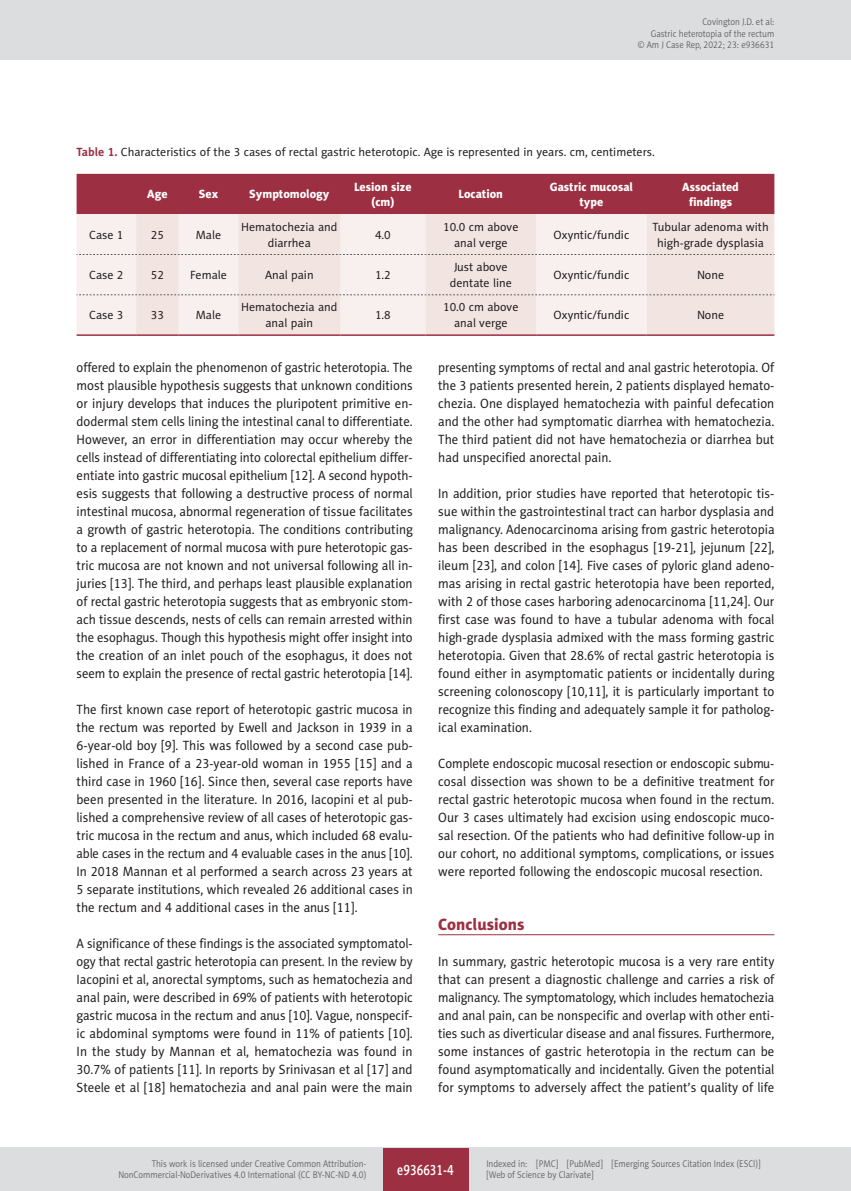
<style>
.page{position:relative;width:851px;height:1191px;background:#fff}
.page>*{position:absolute;margin:0;border:0;box-sizing:border-box;transform-origin:0 0}
.AJCR_Headline_1{font:16.5px "Naomi Sans EFN Heavy";color:#9d2f42}
.t1{font:15px "Naomi Sans EFN Medium";color:#fff;scale:.8 1}
.AJCR_Body{font:13.5px/18px "Naomi Sans EFN";color:#231f20;text-align:justify;scale:.94 1}
.AJCR_Body-2{font:13.5px/18px "Naomi Sans EFN";color:#231f20;text-align:justify;scale:.95 1}
.AJCR_Tabela_zawartos{font:12px/15.8px "Naomi Sans EFN";color:#231f20;text-align:center}
.AJCR_Tabela_tytul{font:12px "Naomi Sans EFN";color:#231f20}
.AJCR_Tabela_Head{font:12px/15.8px "Naomi Sans EFN Heavy";color:#fff;text-align:center}
.t2{font:9.75px/11.2px "Naomi Sans EFN Light";color:#57585a;text-align:right;scale:.9 1}
.s1{font-weight:700;color:#9d2f42}
</style>
<div class="page">
<hr style="left:438px;top:934px;width:336px;height:1px;background:#9d2f42">
<div style="left:77px;top:174px;width:697px;height:40px;background:#9d2f42"></div>
<div style="left:77px;top:214px;width:59px;height:120px;background:#f7f0ef"></div>
<svg style="left:136px;top:214px;width:638px;height:120px;fill:#f2e4e1"></svg>
<svg style="left:77px;top:254px;width:697px;height:1px"></svg>
<svg style="left:77px;top:294px;width:697px;height:1px"></svg>
<hr style="left:77px;top:334px;width:59px;height:2px;background:#9d2f42">
<hr style="left:136px;top:334px;width:43px;height:2px;background:#9d2f42">
<hr style="left:179px;top:334px;width:59px;height:2px;background:#9d2f42">
<hr style="left:238px;top:334px;width:102px;height:2px;background:#9d2f42">
<hr style="left:340px;top:334px;width:85px;height:2px;background:#9d2f42">
<hr style="left:425px;top:334px;width:111px;height:2px;background:#9d2f42">
<hr style="left:536px;top:334px;width:110px;height:2px;background:#9d2f42">
<hr style="left:646px;top:334px;width:128px;height:2px;background:#9d2f42">
<div style="left:0;top:0;width:850px;height:60px;background:#dcdddf"></div>
<hr style="left:850px;top:0;width:1px;height:60px;background:#dcdddf">
<div style="left:0;top:1148px;width:850px;height:43px;background:#dcdddf"></div>
<div style="left:383px;top:1147px;width:85px;height:43px;background:#9d2f42"></div>
<p class="t2" style="left:637px;top:16px;width:153px">Covington J.D. et al:<br>Gastric heterotopia of the rectum<br>© Am J Case Rep, 2022; 23: e936631</p>
<p class="AJCR_Tabela_tytul" style="left:77px;top:145px;width:579px"><span class="s1">Table 1.</span> Characteristics of the 3 cases of rectal gastric heterotopic. Age is represented in years. cm, centimeters.</p>
<p class="AJCR_Tabela_Head" style="left:147px;top:186px;width:22px">Age</p>
<p class="AJCR_Tabela_Head" style="left:199px;top:186px;width:21px">Sex</p>
<p class="AJCR_Tabela_Head" style="left:249px;top:186px;width:82px">Symptomology</p>
<p class="AJCR_Tabela_Head" style="left:354px;top:178px;width:59px">Lesion size (cm)</p>
<p class="AJCR_Tabela_Head" style="left:458px;top:186px;width:46px">Location</p>
<p class="AJCR_Tabela_Head" style="left:549px;top:178px;width:85px">Gastric mucosal type</p>
<p class="AJCR_Tabela_Head" style="left:682px;top:178px;width:58px">Associated findings</p>
<p class="AJCR_Tabela_zawartos" style="left:89px;top:227px;width:36px">Case 1</p>
<p class="AJCR_Tabela_zawartos" style="left:151px;top:227px;width:15px">25</p>
<p class="AJCR_Tabela_zawartos" style="left:196px;top:227px;width:27px">Male</p>
<p class="AJCR_Tabela_zawartos" style="left:241px;top:219px;width:98px">Hematochezia and diarrhea</p>
<p class="AJCR_Tabela_zawartos" style="left:375px;top:227px;width:17px">4.0</p>
<p class="AJCR_Tabela_zawartos" style="left:443px;top:219px;width:77px">10.0 cm above anal verge</p>
<p class="AJCR_Tabela_zawartos" style="left:553px;top:227px;width:77px">Oxyntic/fundic</p>
<p class="AJCR_Tabela_zawartos" style="left:652px;top:219px;width:118px">Tubular adenoma with high-grade dysplasia</p>
<p class="AJCR_Tabela_zawartos" style="left:89px;top:267px;width:36px">Case 2</p>
<p class="AJCR_Tabela_zawartos" style="left:151px;top:267px;width:15px">52</p>
<p class="AJCR_Tabela_zawartos" style="left:190px;top:267px;width:38px">Female</p>
<p class="AJCR_Tabela_zawartos" style="left:265px;top:267px;width:50px">Anal pain</p>
<p class="AJCR_Tabela_zawartos" style="left:375px;top:267px;width:17px">1.2</p>
<p class="AJCR_Tabela_zawartos" style="left:450px;top:259px;width:63px">Just above dentate line</p>
<p class="AJCR_Tabela_zawartos" style="left:553px;top:267px;width:77px">Oxyntic/fundic</p>
<p class="AJCR_Tabela_zawartos" style="left:697px;top:267px;width:29px">None</p>
<p class="AJCR_Tabela_zawartos" style="left:89px;top:307px;width:36px">Case 3</p>
<p class="AJCR_Tabela_zawartos" style="left:151px;top:307px;width:15px">33</p>
<p class="AJCR_Tabela_zawartos" style="left:196px;top:307px;width:27px">Male</p>
<p class="AJCR_Tabela_zawartos" style="left:241px;top:299px;width:98px">Hematochezia and anal pain</p>
<p class="AJCR_Tabela_zawartos" style="left:375px;top:307px;width:17px">1.8</p>
<p class="AJCR_Tabela_zawartos" style="left:443px;top:299px;width:77px">10.0 cm above anal verge</p>
<p class="AJCR_Tabela_zawartos" style="left:553px;top:307px;width:77px">Oxyntic/fundic</p>
<p class="AJCR_Tabela_zawartos" style="left:697px;top:307px;width:29px">None</p>
<p class="AJCR_Body" style="left:77px;top:358px;width:359px">offered to explain the phenomenon of gastric heterotopia. The most plausible hypothesis suggests that unknown conditions or injury develops that induces the pluripotent primitive en&shy;dodermal stem cells lining the intestinal canal to differentiate.<br>However, an error in differentiation may occur whereby the cells instead of differentiating into colorectal epithelium differ&shy;entiate into gastric mucosal epithelium [12]. A second hypoth&shy;esis suggests that following a destructive process of normal intestinal mucosa, abnormal regeneration of tissue facilitates a growth of gastric heterotopia. The conditions contributing to a replacement of normal mucosa with pure heterotopic gas&shy;tric mucosa are not known and not universal following all in&shy;juries [13]. The third, and perhaps least plausible explanation of rectal gastric heterotopia suggests that as embryonic stom&shy;ach tissue descends, nests of cells can remain arrested within the esophagus. Though this hypothesis might offer insight into the creation of an inlet pouch of the esophagus, it does not seem to explain the presence of rectal gastric heterotopia [14].</p>
<p class="AJCR_Body-2" style="left:77px;top:700px;width:355px">The first known case report of heterotopic gastric mucosa in the rectum was reported by Ewell and Jackson in 1939 in a 6-year-old boy [9]. This was followed by a second case pub&shy;lished in France of a 23-year-old woman in 1955 [15] and a third case in 1960 [16]. Since then, several case reports have been presented in the literature. In 2016, Iacopini et al pub&shy;lished a comprehensive review of all cases of heterotopic gas&shy;tric mucosa in the rectum and anus, which included 68 evalu&shy;able cases in the rectum and 4 evaluable cases in the anus [10].<br>In 2018 Mannan et al performed a search across 23 years at 5 separate institutions, which revealed 26 additional cases in the rectum and 4 additional cases in the anus [11].</p>
<p class="AJCR_Body" style="left:77px;top:934px;width:359px">A significance of these findings is the associated symptomatol&shy;ogy that rectal gastric heterotopia can present. In the review by Iacopini et al, anorectal symptoms, such as hematochezia and anal pain, were described in 69% of patients with heterotopic gastric mucosa in the rectum and anus [10]. Vague, nonspecif&shy;ic abdominal symptoms were found in 11% of patients [10].<br>In the study by Mannan et al, hematochezia was found in 30.7% of patients [11]. In reports by Srinivasan et al [17] and Steele et al [18] hematochezia and anal pain were the main</p>
<p class="AJCR_Body" style="left:438px;top:358px;width:359px">presenting symptoms of rectal and anal gastric heterotopia. Of the 3 patients presented herein, 2 patients displayed hemato&shy;chezia. One displayed hematochezia with painful defecation and the other had symptomatic diarrhea with hematochezia.<br>The third patient did not have hematochezia or diarrhea but had unspecified anorectal pain.</p>
<p class="AJCR_Body-2" style="left:438px;top:484px;width:355px">In addition, prior studies have reported that heterotopic tis&shy;sue within the gastrointestinal tract can harbor dysplasia and malignancy. Adenocarcinoma arising from gastric heterotopia has been described in the esophagus [19-21], jejunum [22], ileum [23], and colon [14]. Five cases of pyloric gland adeno&shy;mas arising in rectal gastric heterotopia have been reported, with 2 of those cases harboring adenocarcinoma [11,24]. Our first case was found to have a tubular adenoma with focal high-grade dysplasia admixed with the mass forming gastric heterotopia. Given that 28.6% of rectal gastric heterotopia is found either in asymptomatic patients or incidentally during screening colonoscopy [10,11], it is particularly important to recognize this finding and adequately sample it for patholog&shy;ical examination.</p>
<p class="AJCR_Body" style="left:438px;top:754px;width:359px">Complete endoscopic mucosal resection or endoscopic submu&shy;cosal dissection was shown to be a definitive treatment for rectal gastric heterotopic mucosa when found in the rectum.<br>Our 3 cases ultimately had excision using endoscopic muco&shy;sal resection. Of the patients who had definitive follow-up in our cohort, no additional symptoms, complications, or issues were reported following the endoscopic mucosal resection.</p>
<p class="AJCR_Headline_1" style="left:438px;top:914px;width:88px">Conclusions</p>
<p class="AJCR_Body-2" style="left:438px;top:952px;width:355px">In summary, gastric heterotopic mucosa is a very rare entity that can present a diagnostic challenge and carries a risk of malignancy. The symptomatology, which includes hematochezia and anal pain, can be nonspecific and overlap with other enti&shy;ties such as diverticular disease and anal fissures. Furthermore, some instances of gastric heterotopia in the rectum can be found asymptomatically and incidentally. Given the potential for symptoms to adversely affect the patient’s quality of life</p>
<p class="t2" style="left:118px;top:1158px;width:277px">This work is licensed under Creative Common Attribution-<br>NonCommercial-NoDerivatives 4.0 International (CC BY-NC-ND 4.0)</p>
<p class="t1" style="left:397px;top:1160px;width:72px">e936631-4</p>
<p class="t2" style="left:486px;top:1158px;width:306px;text-align:left">Indexed in: [PMC] [PubMed] [Emerging Sources Citation Index (ESCI)] [Web of Science by Clarivate]</p>
</div>
